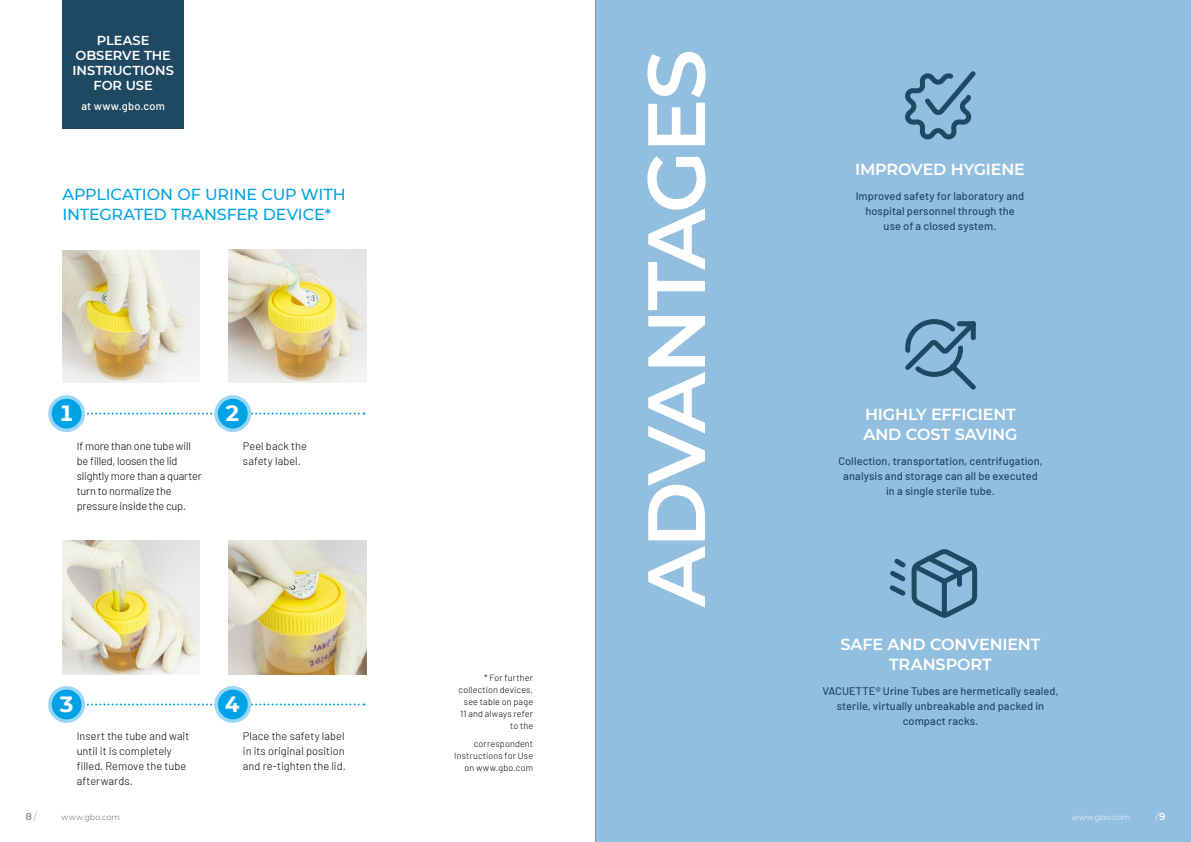
<style>
.page{position:relative;width:1191px;height:842px;background:#fff}
.page>*{position:absolute;margin:0;border:0;box-sizing:border-box;transform-origin:0 0}
.t1{font:600 81px "Montserrat";letter-spacing:-.03em;color:#fff}
.t2{font:700 22px "Montserrat";color:#fff}
.t3{font:600 16px/20px "Montserrat";letter-spacing:-.01em;color:#fff;text-align:center}
.t4{font:500 16px/20px "Montserrat";letter-spacing:-.01em;color:#00a2e6}
.t5{font:600 13px/15px "Montserrat";letter-spacing:-.005em;color:#fff;text-align:center}
.t6{font:500 11px/15px "Barlow";letter-spacing:.01em;color:#1f4963;text-align:center}
.t7{font:300 11px/15px "Barlow";color:#000}
.t8{font:500 11px "Barlow";letter-spacing:.02em;color:#fff}
.t9{font:600 10px "Montserrat";color:#949290}
.t10{font:300 10px "Montserrat";color:#949290}
.t11{font:300 9px/12px "Barlow";letter-spacing:.015em;color:#000;text-align:right}
.t12{font:300 8px "Montserrat";letter-spacing:.015em;color:#605d5a}
.t13{font:300 8px "Montserrat";letter-spacing:.015em;color:#fff}
.s1{font-weight:300}
.s2{font-weight:600}
</style>
<div class="page">
<div style="left:595px;top:0;width:596px;height:842px;background:#92bfdf"></div>
<svg style="left:889px;top:549px;width:89px;height:69px"></svg>
<svg style="left:905px;top:319px;width:71px;height:71px"></svg>
<div style="left:62px;top:0;width:122px;height:129px;background:#1f4963"></div>
<img style="left:228px;top:249px;width:138px;height:134px">
<img style="left:62px;top:250px;width:138px;height:133px">
<img style="left:228px;top:541px;width:138px;height:133px">
<img style="left:62px;top:541px;width:138px;height:133px">
<svg style="left:87px;top:413px;width:277px;height:2px"></svg>
<div style="left:50px;top:397px;width:33px;height:33px;background:#00a2e6;border-radius:50%"></div>
<div style="left:48px;top:395px;width:37px;height:37px;border:4px solid #9ad7f6;border-radius:50%"></div>
<div style="left:216px;top:397px;width:33px;height:33px;background:#00a2e6;border-radius:50%"></div>
<div style="left:214px;top:395px;width:37px;height:37px;border:4px solid #9ad7f6;border-radius:50%"></div>
<svg style="left:87px;top:703px;width:277px;height:2px"></svg>
<div style="left:50px;top:688px;width:33px;height:33px;background:#00a2e6;border-radius:50%"></div>
<div style="left:48px;top:686px;width:37px;height:37px;border:4px solid #9ad7f6;border-radius:50%"></div>
<div style="left:216px;top:688px;width:33px;height:33px;background:#00a2e6;border-radius:50%"></div>
<div style="left:214px;top:686px;width:37px;height:37px;border:4px solid #9ad7f6;border-radius:50%"></div>
<svg style="left:905px;top:71px;width:71px;height:69px"></svg>
<hr style="left:595px;top:0;width:1px;height:842px;background:#949290">
<p class="t5" style="left:73px;top:32px;width:103px">PLEASE<br>OBSERVE THE<br>INSTRUCTIONS<br>FOR USE</p>
<p class="t8" style="left:81px;top:98px;width:85px">at www.gbo.com</p>
<h3 class="t4" style="left:62px;top:184px;width:285px">APPLICATION OF URINE CUP WITH<br>INTEGRATED TRANSFER DEVICE*</h3>
<h2 class="t2" style="left:59px;top:397px;width:17px">1</h2>
<h2 class="t2" style="left:225px;top:397px;width:17px">2</h2>
<p class="t7" style="left:77px;top:438px;width:126px">If more than one tube will be filled, loosen the lid slightly more than a quarter turn to normalize the pressure inside the cup.</p>
<p class="t7" style="left:243px;top:438px;width:65px">Peel back the safety label.</p>
<h2 class="t2" style="left:59px;top:688px;width:17px">3</h2>
<h2 class="t2" style="left:225px;top:688px;width:17px">4</h2>
<p class="t7" style="left:77px;top:728px;width:114px">Insert the tube and wait until it is completely filled. Remove the tube afterwards.</p>
<p class="t7" style="left:243px;top:728px;width:104px;text-align:justify">Place the safety label in its original position and re-tighten the lid.</p>
<p class="t11" style="left:458px;top:671px;width:76px">* For further collection devices, see table on page<br>11 and always refer to the</p>
<p class="t11" style="left:454px;top:737px;width:80px">correspondent<br>Instructions for Use on www.gbo.com</p>
<h1 class="t1" style="left:619px;top:607px;width:559px;rotate:-90deg">ADVANTAGES</h1>
<h3 class="t3" style="left:855px;top:159px;width:171px">IMPROVED HYGIENE</h3>
<p class="t6" style="left:855px;top:188px;width:170px">Improved safety for laboratory and hospital personnel through the use of a closed system.</p>
<h3 class="t3" style="left:863px;top:404px;width:156px;text-align:left">HIGHLY EFFICIENT<br>AND COST SAVING</h3>
<p class="t6" style="left:838px;top:453px;width:206px">Collection, transportation, centrifugation, analysis and storage can all be executed in a single sterile tube.</p>
<h3 class="t3" style="left:840px;top:634px;width:201px">SAFE AND CONVENIENT<br>TRANSPORT</h3>
<p class="t6" style="left:822px;top:683px;width:238px">VACUETTE® Urine Tubes are hermetically sealed, sterile, virtually unbreakable and packed in compact racks.</p>
<p class="t9" style="left:26px;top:809px;width:13px">8 <span class="s1">/</span></p>
<p class="t12" style="left:62px;top:812px;width:60px">www.gbo.com</p>
<p class="t13" style="left:1071px;top:812px;width:60px">www.gbo.com</p>
<p class="t10" style="left:1155px;top:810px;width:12px">/ <span class="s2">9</span></p>
</div>
